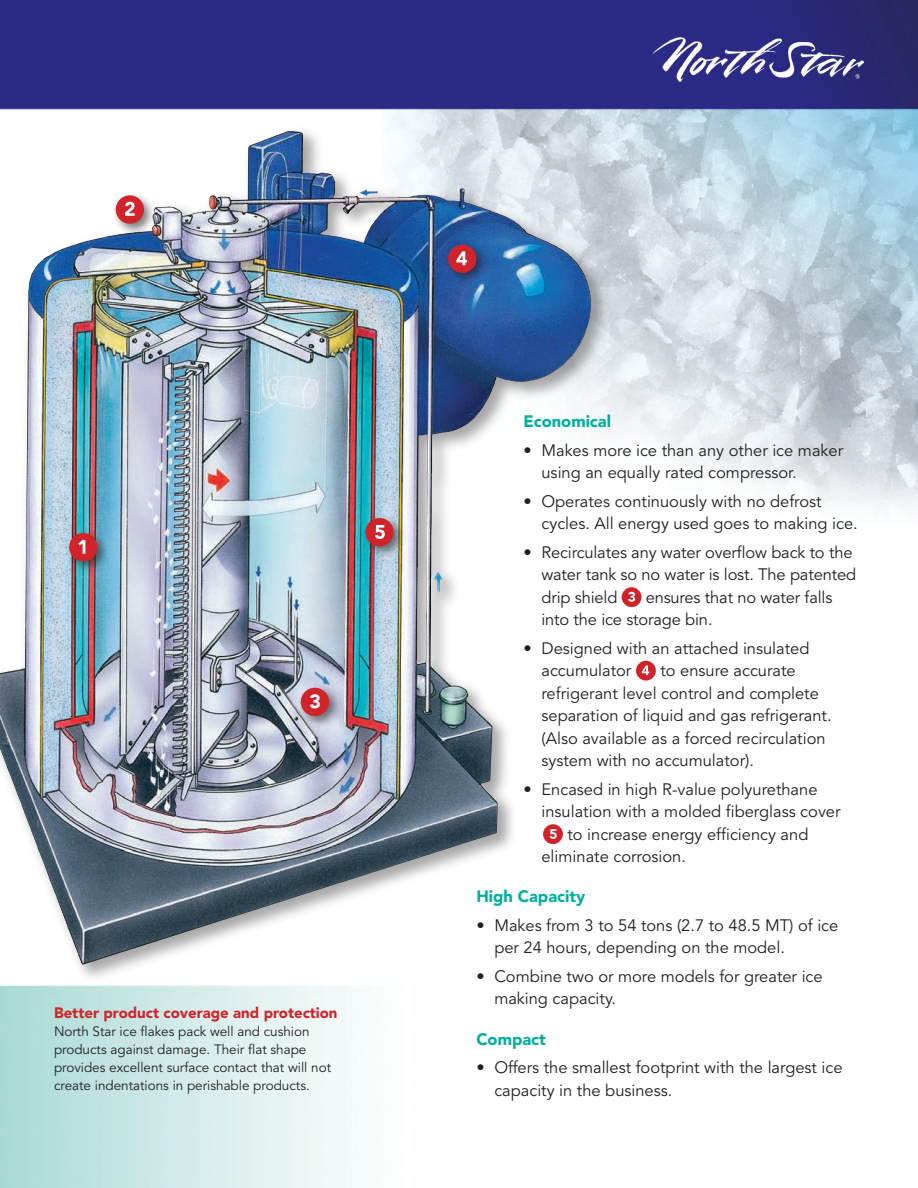
<style>
.page{position:relative;width:918px;height:1188px;background:#fff}
.page>*{position:absolute;margin:0;border:0;box-sizing:border-box;transform-origin:0 0}
.t1{font:16.5px/22.5px "Avenir";color:#231f20}
.t2{font:900 16.5px "Avenir";color:#00af9e}
.t3{font:900 15px "Avenir";color:#d1232a}
.t4{font:13.5px/18px "Avenir";color:#231f20}
</style>
<div class="page">
<img style="left:0;top:0;width:918px;height:1188px">
<div style="left:622px;top:587px;width:19px;height:20px;background:#d1232a;border-radius:50%"></div>
<svg style="left:628px;top:592px;width:7px;height:10px"></svg>
<div style="left:636px;top:661px;width:20px;height:20px;background:#d1232a;border-radius:50%"></div>
<svg style="left:642px;top:666px;width:7px;height:9px"></svg>
<div style="left:0;top:124px;width:613px;height:862px;background:#231f20;opacity:.4"></div>
<img style="left:303px;top:172px;width:204px;height:45px">
<div style="left:64px;top:528px;width:47px;height:47px;background:#231f20;opacity:.6"></div>
<div style="left:69px;top:533px;width:28px;height:28px;background:#d1232a;border-radius:50%"></div>
<svg style="left:78px;top:540px;width:7px;height:14px"></svg>
<div style="left:110px;top:190px;width:48px;height:48px;background:#231f20;opacity:.6"></div>
<div style="left:116px;top:195px;width:28px;height:29px;background:#d1232a;border-radius:50%"></div>
<svg style="left:125px;top:202px;width:10px;height:14px"></svg>
<div style="left:295px;top:682px;width:48px;height:48px;background:#231f20;opacity:.6"></div>
<div style="left:301px;top:688px;width:28px;height:28px;background:#d1232a;border-radius:50%"></div>
<svg style="left:310px;top:694px;width:10px;height:14px"></svg>
<div style="left:443px;top:239px;width:47px;height:48px;background:#231f20;opacity:.6"></div>
<div style="left:448px;top:245px;width:28px;height:28px;background:#d1232a;border-radius:50%"></div>
<svg style="left:456px;top:251px;width:11px;height:14px"></svg>
<div style="left:360px;top:513px;width:48px;height:47px;background:#231f20;opacity:.6"></div>
<div style="left:365px;top:518px;width:29px;height:28px;background:#d1232a;border-radius:50%"></div>
<svg style="left:375px;top:525px;width:10px;height:14px"></svg>
<img style="left:653px;top:38px;width:211px;height:44px">
<p class="t3" style="left:54px;top:1004px;width:285px">Better product coverage and protection</p>
<p class="t4" style="left:54px;top:1023px;width:279px">North Star ice flakes pack well and cushion products against damage. Their flat shape provides excellent surface contact that will not create indentations in perishable products.</p>
<p class="t2" style="left:524px;top:411px;width:89px">Economical</p>
<p class="t1" style="left:542px;top:439px;width:303px;text-indent:-18px">• Makes more ice than any other ice maker using an equally rated compressor.</p>
<p class="t1" style="left:542px;top:490px;width:318px;text-indent:-18px">• Operates continuously with no defrost cycles. All energy used goes to making ice.</p>
<p class="t1" style="left:542px;top:541px;width:316px;text-indent:-18px">• Recirculates any water overflow back to the water tank so no water is lost. The patented drip shield</p>
<p class="t1" style="left:542px;top:586px;width:292px;text-indent:104px">ensures that no water falls into the ice storage bin.</p>
<p class="t1" style="left:542px;top:637px;width:270px;text-indent:-18px">• Designed with an attached insulated accumulator</p>
<p class="t1" style="left:541px;top:660px;width:292px;text-indent:119px">to ensure accurate refrigerant level control and complete separation of liquid and gas refrigerant. (Also available as a forced recirculation system with no accumulator).</p>
<p class="t1" style="left:523px;top:778px;width:296px">• Encased in high R-value polyurethane</p>
<p class="t1" style="left:541px;top:801px;width:301px">insulation with a molded fiberglass cover</p>
<p class="t1" style="left:567px;top:823px;width:242px">to increase energy efficiency and</p>
<p class="t1" style="left:542px;top:846px;width:146px">eliminate corrosion.</p>
<p class="t2" style="left:476px;top:886px;width:110px">High Capacity</p>
<p class="t1" style="left:494px;top:914px;width:346px;text-indent:-18px">• Makes from 3 to 54 tons (2.7 to 48.5 MT) of ice per 24 hours, depending on the model.</p>
<p class="t1" style="left:494px;top:965px;width:330px;text-indent:-18px">• Combine two or more models for greater ice making capacity.</p>
<p class="t2" style="left:476px;top:1029px;width:71px">Compact</p>
<p class="t1" style="left:494px;top:1057px;width:350px;text-indent:-18px">• Offers the smallest footprint with the largest ice capacity in the business.</p>
</div>
